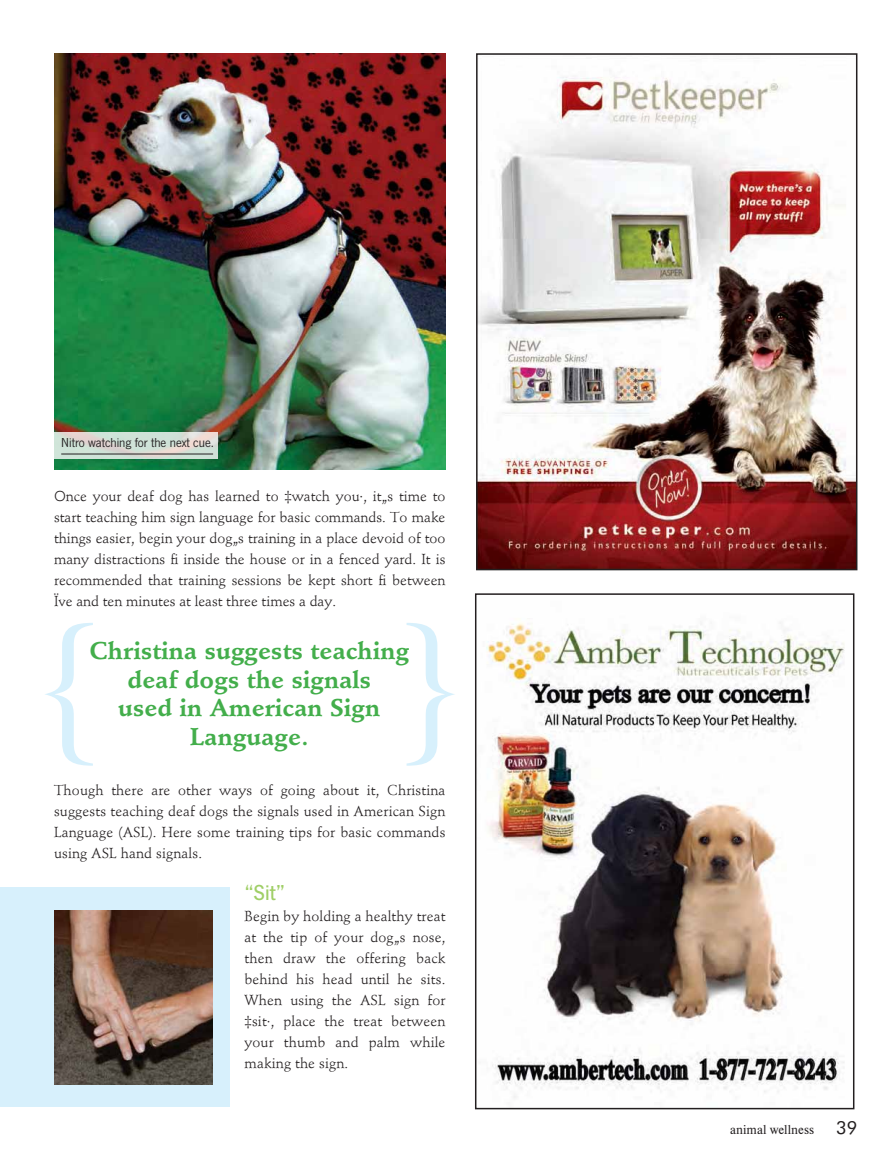
<style>
.page{position:relative;width:891px;height:1161px;background:#fff}
.page>*{position:absolute;margin:0;border:0;box-sizing:border-box;transform-origin:0 0}
.t1{font:700 24px/28.8px "Stempel Schneidler";letter-spacing:.01em;color:#43ae4b;text-align:center}
.t2{font:500 22.5px "News Got T";color:#a0cf67}
.t3{font:14.25px/21px "Stempel Schneidler";letter-spacing:.01em;color:#231f20;text-align:justify}
.t4{font:13.5px "News Got T";color:#231f20}
.t5{font:13.5px "Nimbus Rom D";color:#231f20}
.s1{font-family:"Futura BT";font-size:18px}
</style>
<div class="page">
<img style="left:486px;top:622px;width:359px;height:476px">
<div style="left:475px;top:593px;width:379px;height:516px;border:2px solid #231f20"></div>
<img style="left:479px;top:56px;width:375px;height:511px">
<div style="left:476px;top:53px;width:381px;height:517px;border:2px solid #231f20"></div>
<img style="left:54px;top:53px;width:391px;height:416px">
<div style="left:0;top:887px;width:230px;height:219px;background:#d7f0fc"></div>
<img style="left:54px;top:911px;width:158px;height:173px">
<svg style="left:45px;top:623px;width:48px;height:143px"></svg>
<svg style="left:407px;top:623px;width:48px;height:143px"></svg>
<svg style="left:54px;top:433px;width:164px;height:26px;fill:#d0e2d7"></svg>
<hr style="left:61px;top:454px;width:152px;height:1px;background:#231f20">
<p class="t4" style="left:61px;top:435px;width:154px">Nitro watching for the next cue.</p>
<p class="t3" style="left:54px;top:486px;width:393px">Once your deaf dog has learned to “watch you”, it’s time to start teaching him sign language for basic commands. To make things easier, begin your dog’s training in a place devoid of too many distractions – inside the house or in a fenced yard. It is recommended that training sessions be kept short – between five and ten minutes at least three times a day.</p>
<h1 class="t1" style="left:89px;top:636px;width:321px">Christina suggests teaching deaf dogs the signals<br>used in American Sign<br>Language.</h1>
<p class="t3" style="left:54px;top:780px;width:393px">Though there are other ways of going about it, Christina suggests teaching deaf dogs the signals used in American Sign Language (ASL). Here some training tips for basic commands using ASL hand signals.</p>
<h2 class="t2" style="left:244px;top:880px;width:42px">“Sit”</h2>
<p class="t3" style="left:244px;top:906px;width:203px">Begin by holding a healthy treat at the tip of your dog’s nose, then draw the offering back behind his head until he sits.<br>When using the ASL sign for “sit”, place the treat between your thumb and palm while making the sign.</p>
<p class="t5" style="left:730px;top:1122px;width:129px">animal wellness <span class="s1">39</span></p>
</div>
